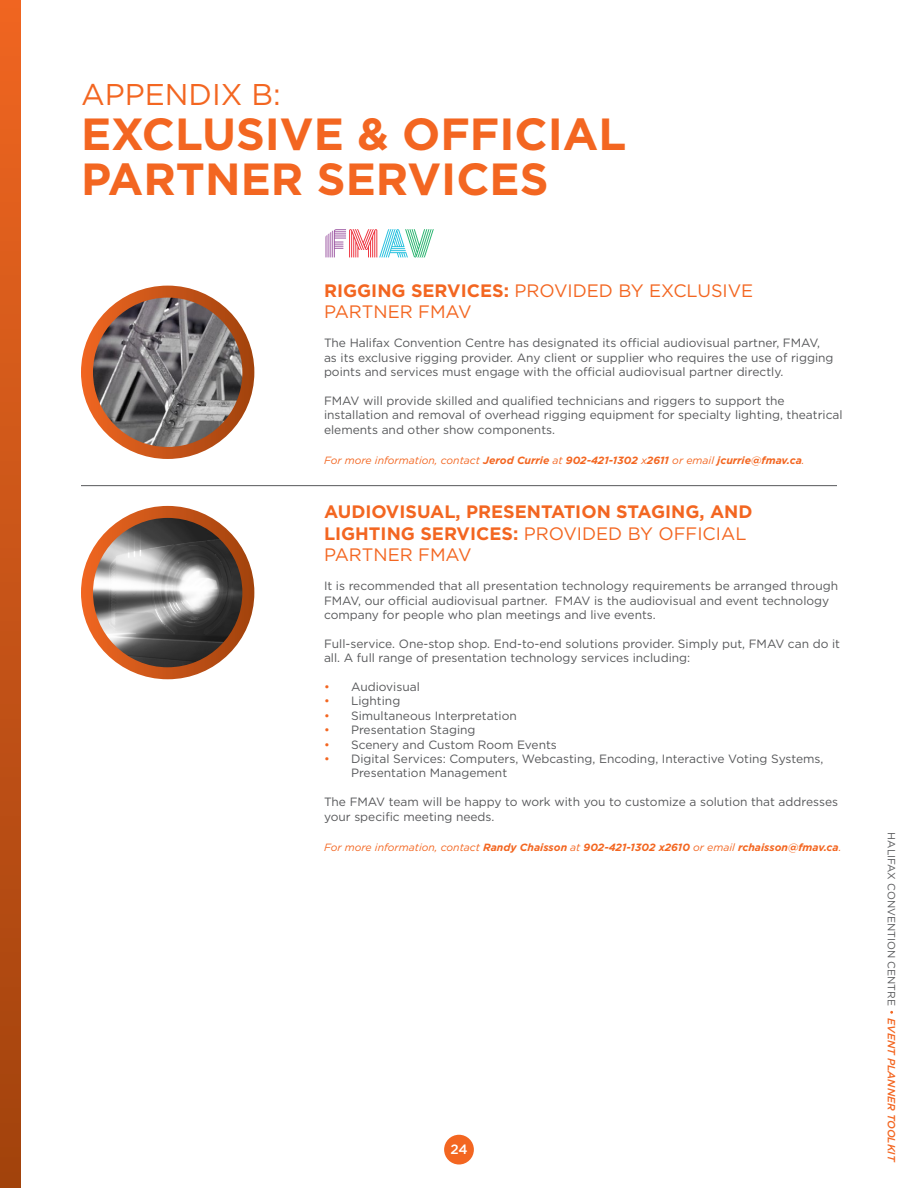
<style>
.page{position:relative;width:918px;height:1188px;background:#fff}
.page>*{position:absolute;margin:0;border:0;box-sizing:border-box;transform-origin:0 0}
.t1{font:700 45px/45px "Gotham";color:#f36621}
.t2{font:30px "Gotham";color:#f36621}
.t3{font:700 18px/21.6px "Gotham";color:#f36621}
.t4{font:18px/21.6px "Gotham";color:#f36621}
.t5{font:500 13.5px "Gotham";color:#fff}
.t6{font:12px/14.4px "Gotham";color:#57585a}
.t7{font:italic 700 10.5px "Gotham";color:#f36621}
.t8{font:10.5px "Gotham";color:#57585a}
.s1{font-weight:700}
.s2{font-weight:400}
.s3{color:#f36621}
.s4{font-weight:500;font-style:italic;color:#f36621}
</style>
<div class="page">
<div style="left:444px;top:1135px;width:30px;height:30px;background:#f36621;border-radius:50%"></div>
<div style="left:0;top:0;width:21px;height:1188px;background:linear-gradient(to bottom,#ee6621,#a1430d)"></div>
<img style="left:87px;top:292px;width:161px;height:161px;border-radius:81px">
<div style="left:81px;top:286px;width:173px;height:173px;border:12px solid #fff;border-radius:50%"></div>
<svg style="left:326px;top:229px;width:108px;height:28px"></svg>
<img style="left:87px;top:512px;width:161px;height:161px;border-radius:81px">
<div style="left:81px;top:506px;width:173px;height:173px;border:12px solid #fff;border-radius:50%"></div>
<hr style="left:81px;top:485px;width:756px;height:1px;background:#57585a">
<h2 class="t2" style="left:81px;top:75px;width:201px">APPENDIX B:</h2>
<h1 class="t1" style="left:81px;top:111px;width:547px">EXCLUSIVE &amp; OFFICIAL<br>PARTNER SERVICES</h1>
<h3 class="t4" style="left:324px;top:279px;width:431px"><span class="s1">RIGGING SERVICES:</span> PROVIDED BY EXCLUSIVE<br>PARTNER FMAV</h3>
<p class="t6" style="left:324px;top:336px;width:511px">The Halifax Convention Centre has designated its official audiovisual partner, FMAV, as its exclusive rigging provider. Any client or supplier who requires the use of rigging points and services must engage with the official audiovisual partner directly.</p>
<p class="t6" style="left:324px;top:393px;width:520px">FMAV will provide skilled and qualified technicians and riggers to support the installation and removal of overhead rigging equipment for specialty lighting, theatrical elements and other show components.</p>
<p class="t7" style="left:324px;top:454px;width:482px"><span class="s2">For more information, contact</span> Jerod Currie <span class="s2">at</span> 902-421-1302 <span class="s2">x</span>2611 <span class="s2">or email</span> jcurrie@fmav.ca<span class="s2">.</span></p>
<h3 class="t3" style="left:324px;top:501px;width:430px">AUDIOVISUAL, PRESENTATION STAGING, AND<br>LIGHTING SERVICES: <span class="s2">PROVIDED BY OFFICIAL<br>PARTNER FMAV</span></h3>
<p class="t6" style="left:324px;top:579px;width:516px">It is recommended that all presentation technology requirements be arranged through<br>FMAV, our official audiovisual partner. FMAV is the audiovisual and event technology company for people who plan meetings and live events.</p>
<p class="t6" style="left:324px;top:636px;width:518px">Full-service. One-stop shop. End-to-end solutions provider. Simply put, FMAV can do it all. A full range of presentation technology services including:</p>
<p class="t6" style="left:324px;top:679px;width:97px"><span class="s3">•</span> Audiovisual</p>
<p class="t6" style="left:324px;top:694px;width:78px"><span class="s3">•</span> Lighting</p>
<p class="t6" style="left:324px;top:708px;width:194px"><span class="s3">•</span> Simultaneous Interpretation</p>
<p class="t6" style="left:324px;top:723px;width:153px"><span class="s3">•</span> Presentation Staging</p>
<p class="t6" style="left:324px;top:737px;width:234px"><span class="s3">•</span> Scenery and Custom Room Events</p>
<p class="t6" style="left:351px;top:751px;width:474px;text-indent:-27px"><span class="s3">•</span> Digital Services: Computers, Webcasting, Encoding, Interactive Voting Systems,<br>Presentation Management</p>
<p class="t6" style="left:324px;top:795px;width:516px">The FMAV team will be happy to work with you to customize a solution that addresses your specific meeting needs.</p>
<p class="t7" style="left:324px;top:841px;width:519px"><span class="s2">For more information, contact</span> Randy Chaisson <span class="s2">at</span> 902-421-1302 x2610 <span class="s2">or email</span> rchaisson@fmav.ca<span class="s2">.</span></p>
<p class="t5" style="left:450px;top:1140px;width:19px">24</p>
<p class="t8" style="left:898px;top:832px;width:331px;rotate:90deg">HALIFAX CONVENTION CENTRE <span class="s4">EVENT PLANNER TOOLKIT</span></p>
</div>
